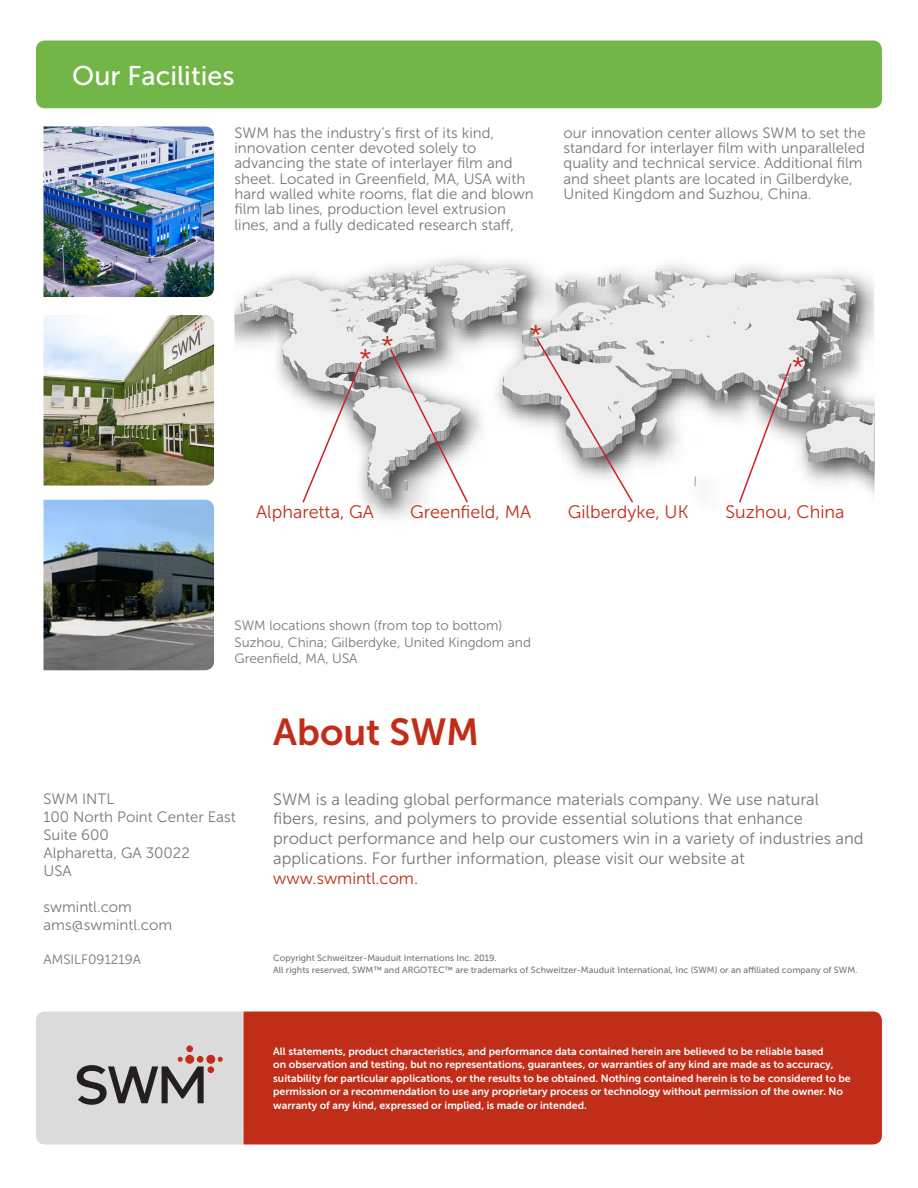
<style>
.page{position:relative;width:918px;height:1188px;background:#fff}
.page>*{position:absolute;margin:0;border:0;box-sizing:border-box;transform-origin:0 0}
.Red_Headline{font:37.5px "Museo Sans 700";color:#c02d19}
.White_on_Grey_Heads{font:27px "Museo Sans 500";color:#fff}
.Red_Headline-2{font:27px "Museo Sans 300";color:#c02d19}
.Red_Headline-3{font:18px "Museo Sans 300";color:#c02d19}
._11_13_Copy{font:16.5px/19.6px "Museo Sans 300";color:#767779}
.Bullets___Copy{font:15px/15.3px "Museo Sans 300";color:#767779}
._13_17_Copy{font:15px "Museo Sans 300";color:#767779}
.Caption_Copy{font:13.5px/16.5px "Museo Sans 300";color:#767779}
._13_17_Copy-2{font:13.5px "Museo Sans 300";color:#767779}
.t1{font:10.5px/13.5px "Museo Sans 700";color:#fff}
.t2{font:9px "Museo Sans 500";color:#767779}
.s1{color:#c02d19}
</style>
<div class="page">
<div style="left:36px;top:40px;width:846px;height:68px;background:#72b648;border-radius:9px"></div>
<div style="left:243px;top:1012px;width:639px;height:132px;background:#c02d19"></div>
<svg style="left:36px;top:1012px;width:207px;height:133px;background:#cdcbcb"></svg>
<div style="left:186px;top:1045px;width:7px;height:7px;background:#c02d19;border-radius:50%"></div>
<div style="left:207px;top:1066px;width:7px;height:7px;background:#c02d19;border-radius:50%"></div>
<img style="left:44px;top:500px;width:170px;height:170px">
<img style="left:44px;top:315px;width:170px;height:171px">
<svg style="left:365px;top:259px;width:320px;height:261px"></svg>
<svg style="left:235px;top:265px;width:640px;height:239px"></svg>
<img style="left:44px;top:126px;width:170px;height:171px">
<p class="White_on_Grey_Heads" style="left:72px;top:60px;width:164px">Our Facilities</p>
<p class="Bullets___Copy" style="left:235px;top:125px;width:301px">SWM has the industry’s first of its kind, innovation center devoted solely to advancing the state of interlayer film and sheet. Located in Greenfield, MA, USA with hard walled white rooms, flat die and blown film lab lines, production level extrusion lines, and a fully dedicated research staff,</p>
<p class="Bullets___Copy" style="left:564px;top:125px;width:304px">our innovation center allows SWM to set the standard for interlayer film with unparalleled quality and technical service. Additional film and sheet plants are located in Gilberdyke, United Kingdom and Suzhou, China.</p>
<p class="Red_Headline-2" style="left:359px;top:344px;width:14px">*</p>
<p class="Red_Headline-2" style="left:381px;top:331px;width:14px">*</p>
<p class="Red_Headline-2" style="left:530px;top:320px;width:14px">*</p>
<p class="Red_Headline-2" style="left:792px;top:352px;width:14px">*</p>
<p class="Red_Headline-3" style="left:256px;top:502px;width:119px">Alpharetta, GA</p>
<p class="Red_Headline-3" style="left:410px;top:502px;width:123px">Greenfield, MA</p>
<p class="Red_Headline-3" style="left:568px;top:502px;width:122px">Gilberdyke, UK</p>
<p class="Red_Headline-3" style="left:725px;top:502px;width:121px">Suzhou, China</p>
<p class="Caption_Copy" style="left:235px;top:617px;width:298px">SWM locations shown (from top to bottom)<br>Suzhou, China; Gilberdyke, United Kingdom and<br>Greenfield, MA, USA</p>
<p class="Bullets___Copy" style="left:44px;top:791px;width:72px">SWM INTL</p>
<p class="Bullets___Copy" style="left:44px;top:809px;width:194px">100 North Point Center East</p>
<p class="Bullets___Copy" style="left:44px;top:827px;width:67px">Suite 600</p>
<p class="Bullets___Copy" style="left:44px;top:845px;width:148px">Alpharetta, GA 30022</p>
<p class="Bullets___Copy" style="left:44px;top:863px;width:30px">USA</p>
<p class="Bullets___Copy" style="left:44px;top:899px;width:90px">swmintl.com</p>
<p class="_13_17_Copy" style="left:44px;top:917px;width:130px">ams@swmintl.com</p>
<p class="_13_17_Copy-2" style="left:44px;top:952px;width:99px">AMSILF091219A</p>
<p class="Red_Headline" style="left:273px;top:711px;width:207px">About SWM</p>
<p class="_11_13_Copy" style="left:273px;top:789px;width:592px">SWM is a leading global performance materials company. We use natural fibers, resins, and polymers to provide essential solutions that enhance product performance and help our customers win in a variety of industries and applications. For further information, please visit our website at <span class="s1">www.swmintl.com.</span></p>
<p class="t2" style="left:273px;top:953px;width:225px">Copyright Schweitzer-Mauduit Internations Inc. 2019.</p>
<p class="t2" style="left:273px;top:965px;width:586px">All rights reserved, SWM™ and ARGOTEC™ are trademarks of Schweitzer-Mauduit International, Inc (SWM) or an affiliated company of SWM.</p>
<p class="t1" style="left:273px;top:1045px;width:579px">All statements, product characteristics, and performance data contained herein are believed to be reliable based<br>on observation and testing, but no representations, guarantees, or warranties of any kind are made as to accuracy, suitability for particular applications, or the results to be obtained. Nothing contained herein is to be considered to be permission or a recommendation to use any proprietary process or technology without permission of the owner. No warranty of any kind, expressed or implied, is made or intended.</p>
</div>
